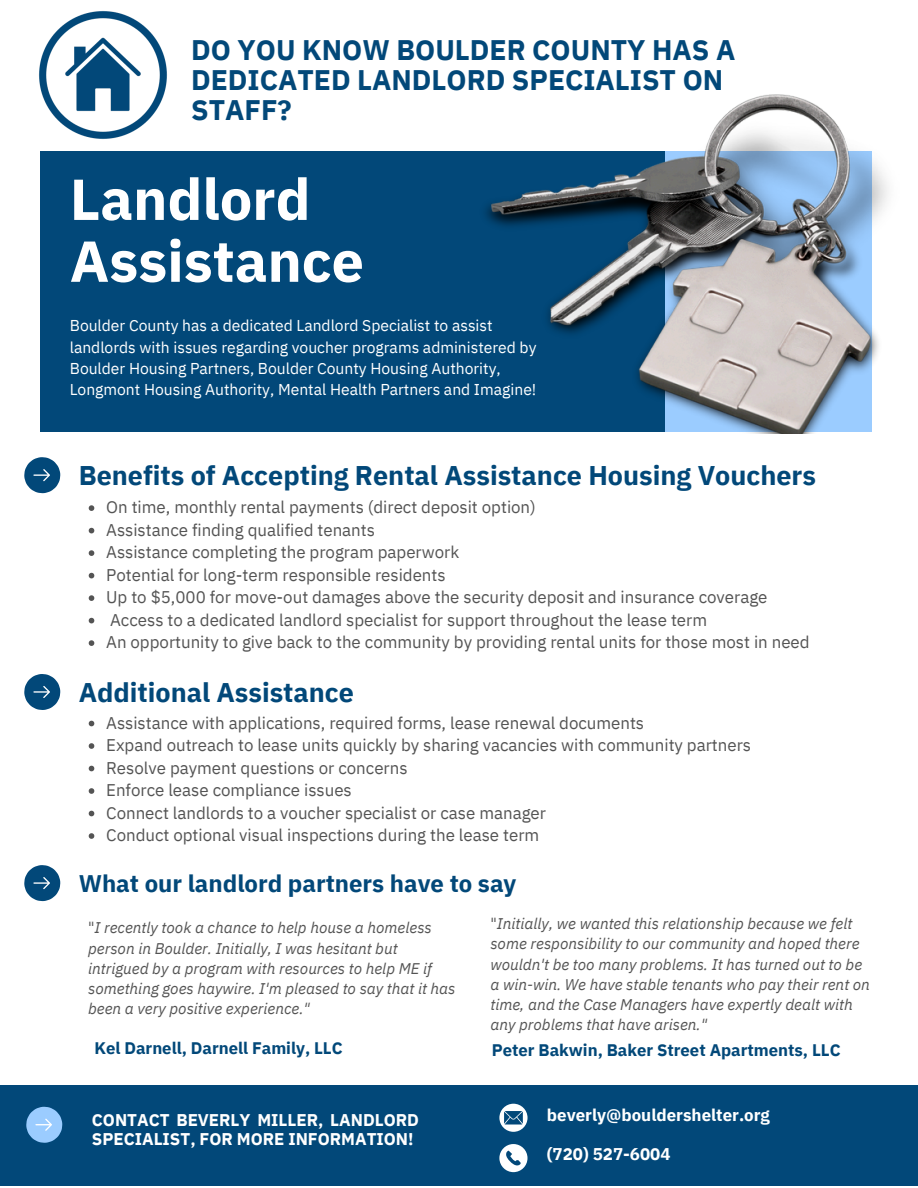
<style>
.page{position:relative;width:918px;height:1188px;background:#fff}
.page>*{position:absolute;margin:0;border:0;box-sizing:border-box;transform-origin:0 0}
.t1{font:700 57.75px/61.8px "IBM Plex Sans";color:#fff}
.t2{font:700 28.2px/30.3px "IBM Plex Sans";color:#024879}
.t3{font:700 27px "IBM Plex Sans";color:#024879}
.t4{font:700 24px "IBM Plex Sans";color:#024879}
.t5{font:16.95px "IBM Plex Sans";color:#545454}
.t6{font:700 16.95px/19.2px "IBM Plex Sans";color:#fff}
.t7{font:700 16.65px "IBM Plex Sans";color:#024879}
.t8{font:15.75px/21.3px "IBM Plex Sans";color:#fff}
.t9{font:italic 15.45px/20.2px "IBM Plex Sans";color:#545454}
.s1{font-style:normal}
</style>
<div class="page">
<svg style="left:24px;top:457px;width:36px;height:36px"></svg>
<svg style="left:24px;top:674px;width:36px;height:36px"></svg>
<div style="left:41px;top:152px;width:624px;height:280px;background:#024879"></div>
<img style="left:39px;top:11px;width:128px;height:128px">
<img style="left:477px;top:94px;width:411px;height:340px">
<svg style="left:89px;top:721px;width:5px;height:5px"></svg>
<svg style="left:89px;top:743px;width:5px;height:6px"></svg>
<svg style="left:89px;top:766px;width:5px;height:5px"></svg>
<svg style="left:89px;top:788px;width:5px;height:6px"></svg>
<svg style="left:89px;top:811px;width:5px;height:5px"></svg>
<svg style="left:89px;top:833px;width:5px;height:6px"></svg>
<div style="left:0;top:1085px;width:918px;height:101px;background:#024879"></div>
<svg style="left:26px;top:1107px;width:36px;height:36px"></svg>
<svg style="left:499px;top:1144px;width:29px;height:28px"></svg>
<svg style="left:499px;top:1104px;width:29px;height:28px"></svg>
<svg style="left:89px;top:505px;width:5px;height:6px"></svg>
<svg style="left:89px;top:528px;width:5px;height:5px"></svg>
<svg style="left:89px;top:550px;width:5px;height:6px"></svg>
<svg style="left:89px;top:573px;width:5px;height:5px"></svg>
<svg style="left:89px;top:595px;width:5px;height:6px"></svg>
<svg style="left:89px;top:618px;width:5px;height:5px"></svg>
<svg style="left:89px;top:640px;width:5px;height:6px"></svg>
<svg style="left:24px;top:865px;width:36px;height:36px"></svg>
<p class="t2" style="left:191px;top:34px;width:546px">DO YOU KNOW BOULDER COUNTY HAS A<br>DEDICATED LANDLORD SPECIALIST ON<br>STAFF?</p>
<h3 class="t1" style="left:70px;top:167px;width:296px">Landlord<br>Assistance</h3>
<p class="t8" style="left:70px;top:315px;width:468px">Boulder County has a dedicated Landlord Specialist to assist landlords with issues regarding voucher programs administered by Boulder Housing Partners, Boulder County Housing Authority, Longmont Housing Authority, Mental Health Partners and Imagine!</p>
<p class="t3" style="left:79px;top:457px;width:739px">Benefits of Accepting Rental Assistance Housing Vouchers</p>
<h4 class="t5" style="left:106px;top:496px;width:431px">On time, monthly rental payments (direct deposit option)</h4>
<p class="t5" style="left:106px;top:518px;width:270px">Assistance finding qualified tenants</p>
<h6 class="t5" style="left:106px;top:541px;width:355px">Assistance completing the program paperwork</h6>
<p class="t5" style="left:106px;top:563px;width:341px">Potential for long-term responsible residents</p>
<h6 class="t5" style="left:106px;top:586px;width:663px">Up to $5,000 for move-out damages above the security deposit and insurance coverage</h6>
<h5 class="t5" style="left:110px;top:608px;width:598px">Access to a dedicated landlord specialist for support throughout the lease term</h5>
<h6 class="t5" style="left:106px;top:631px;width:705px">An opportunity to give back to the community by providing rental units for those most in need</h6>
<p class="t3" style="left:79px;top:674px;width:277px">Additional Assistance</p>
<p class="t5" style="left:106px;top:711px;width:540px">Assistance with applications, required forms, lease renewal documents</p>
<h3 class="t5" style="left:106px;top:734px;width:646px">Expand outreach to lease units quickly by sharing vacancies with community partners</h3>
<p class="t5" style="left:106px;top:756px;width:303px">Resolve payment questions or concerns</p>
<p class="t5" style="left:106px;top:779px;width:247px">Enforce lease compliance issues</p>
<p class="t5" style="left:106px;top:801px;width:441px">Connect landlords to a voucher specialist or case manager</p>
<p class="t5" style="left:106px;top:824px;width:435px">Conduct optional visual inspections during the lease term</p>
<p class="t4" style="left:79px;top:867px;width:439px">What our landlord partners have to say</p>
<p class="t9" style="left:88px;top:917px;width:369px"><span class="s1">"</span>I recently took a chance to help house a homeless person in Boulder. Initially, I was hesitant but intrigued by a program with resources to help ME if something goes haywire. I'm pleased to say that it has been a very positive experience."</p>
<p class="t9" style="left:490px;top:913px;width:381px"><span class="s1">"</span>Initially, we wanted this relationship because we felt some responsibility to our community and hoped there wouldn't be too many problems. It has turned out to be a win-win. We have stable tenants who pay their rent on time, and the Case Managers have expertly dealt with any problems that have arisen."</p>
<p class="t7" style="left:95px;top:1037px;width:250px">Kel Darnell, Darnell Family, LLC</p>
<h2 class="t7" style="left:492px;top:1039px;width:350px">Peter Bakwin, Baker Street Apartments, LLC</h2>
<p class="t6" style="left:92px;top:1110px;width:329px">CONTACT BEVERLY MILLER, LANDLORD<br>SPECIALIST, FOR MORE INFORMATION!</p>
<p class="t6" style="left:547px;top:1105px;width:225px">beverly@bouldershelter.org</p>
<p class="t6" style="left:547px;top:1144px;width:125px">(720) 527-6004</p>
</div>
